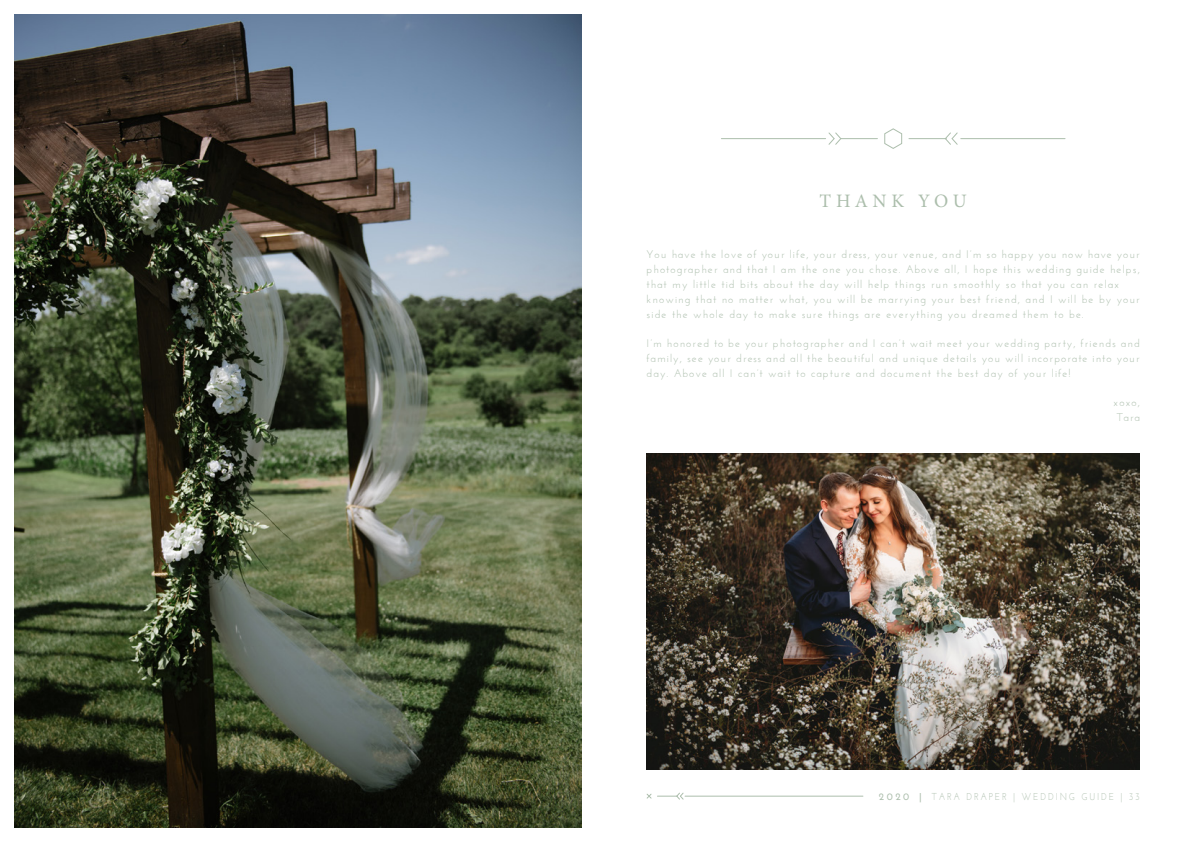
<style>
.page{position:relative;width:1191px;height:842px;background:#fff}
.page>*{position:absolute;margin:0;border:0;box-sizing:border-box;transform-origin:0 0}
.t1{font:19px "Minion Pro";letter-spacing:.245em;color:#acbeac}
.t2{font:11px/15px "Josefin Sans";letter-spacing:.1em;color:#acbeac}
.t3{font:10px "Josefin Sans";letter-spacing:.2em;color:#acbeac;scale:.9 1}
.s1{font-weight:700}
</style>
<div class="page">
<hr style="left:685px;top:796px;width:178px;height:1px;background:#acbeac">
<svg style="left:646px;top:792px;width:38px;height:8px"></svg>
<img style="left:14px;top:14px;width:567px;height:814px">
<hr style="left:721px;top:138px;width:104px;height:1px;background:#acbeac">
<hr style="left:960px;top:138px;width:105px;height:1px;background:#acbeac">
<hr style="left:841px;top:138px;width:36px;height:1px;background:#acbeac">
<svg style="left:828px;top:132px;width:14px;height:13px"></svg>
<hr style="left:909px;top:138px;width:37px;height:1px;background:#acbeac">
<svg style="left:944px;top:132px;width:14px;height:13px"></svg>
<svg style="left:884px;top:128px;width:19px;height:21px"></svg>
<img style="left:646px;top:454px;width:493px;height:316px">
<h1 class="t1" style="left:819px;top:188px;width:149px">THANK YOU</h1>
<p class="t2" style="left:646px;top:246px;width:495px">You have the love of your life, your dress, your venue, and I’m so happy you now have your photographer and that I am the one you chose. Above all, I hope this wedding guide helps, that my little tid bits about the day will help things run smoothly so that you can relax knowing that no matter what, you will be marrying your best friend, and I will be by your side the whole day to make sure things are everything you dreamed them to be.</p>
<p class="t2" style="left:646px;top:335px;width:495px;text-align:justify">I’m honored to be your photographer and I can’t wait meet your wedding party, friends and family, see your dress and all the beautiful and unique details you will incorporate into your day. Above all I can’t wait to capture and document the best day of your life!</p>
<p class="t2" style="left:1113px;top:395px;width:28px">xoxo,<br>Tara</p>
<p class="t3" style="left:879px;top:790px;width:291px"><span class="s1">2020 |</span> TARA DRAPER | WEDDING GUIDE | 33</p>
</div>
